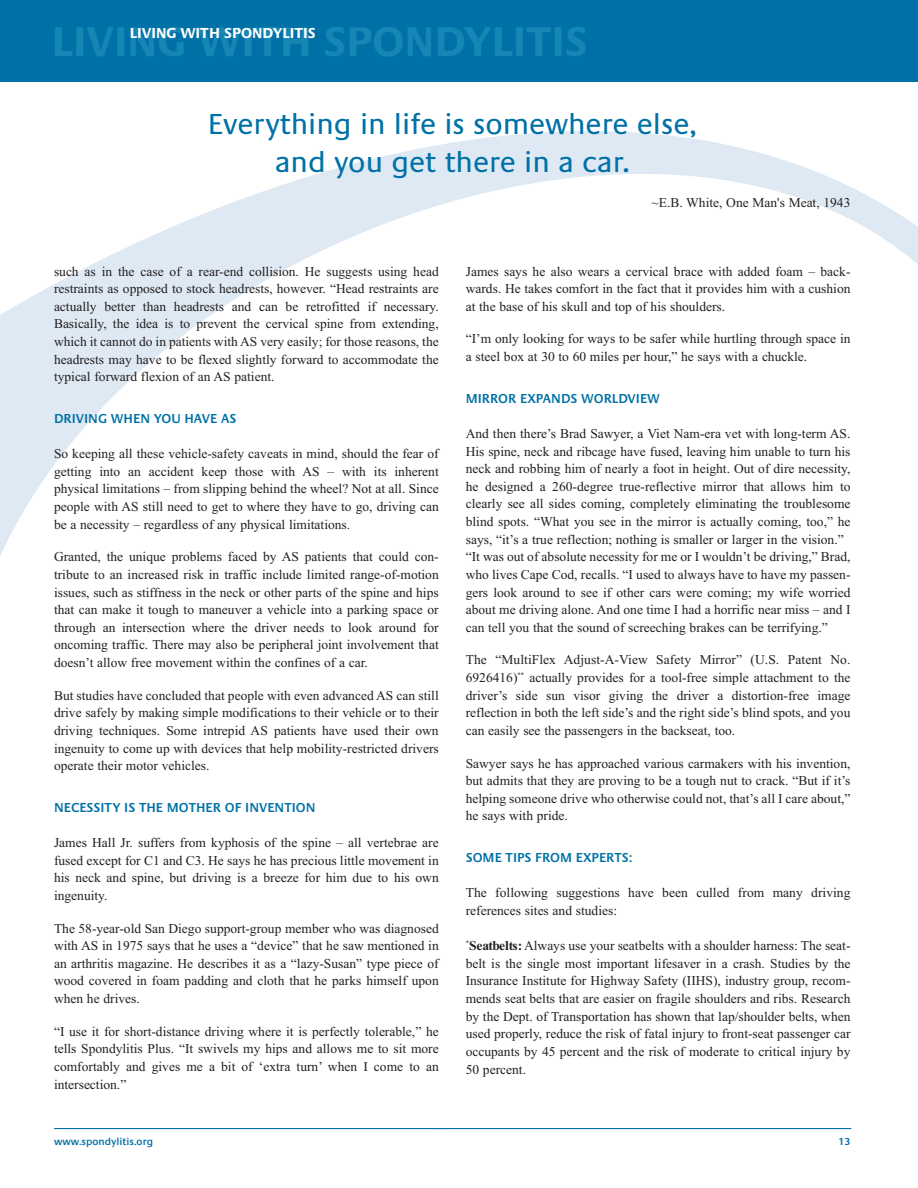
<style>
.page{position:relative;width:918px;height:1188px;background:#fff}
.page>*{position:absolute;margin:0;border:0;box-sizing:border-box;transform-origin:0 0}
.t1{font:700 43.2px "Praxis EF";color:#1686b5}
.t2{font:30px/37.5px "Praxis EF";color:#0071a7;text-align:center}
.t3{font:700 15px "Praxis EF";color:#fff}
.t4{font:13.5px/17.7px "Times New Roman";color:#231f20;text-align:justify}
.t5{font:600 13.5px "Praxis EF";color:#0071a7}
.t6{font:600 10.5px "Praxis EF";color:#0071a7}
.s1{font-weight:700}
</style>
<div class="page">
<svg style="left:0;top:81px;width:918px;height:475px"></svg>
<hr style="left:54px;top:1128px;width:797px;height:1px;background:#0071a7">
<div style="left:0;top:0;width:918px;height:81px;background:#0071a7"></div>
<h1 class="t1" style="left:52px;top:26px;width:538px">LIVING WITH SPONDYLITIS</h1>
<p class="t3" style="left:130px;top:28px;width:188px">LIVING WITH SPONDYLITIS</p>
<h2 class="t2" style="left:208px;top:108px;width:490px">Everything in life is somewhere else, and you get there in a car.</h2>
<p class="t4" style="left:651px;top:193px;width:201px">~E.B. White, One Man's Meat, 1943</p>
<p class="t4" style="left:54px;top:262px;width:386px">such as in the case of a rear-end collision. He suggests using head restraints as opposed to stock headrests, however. “Head restraints are actually better than headrests and can be retrofitted if necessary.<br>Basically, the idea is to prevent the cervical spine from extending, which it cannot do in patients with AS very easily; for those reasons, the headrests may have to be flexed slightly forward to accommodate the typical forward flexion of an AS patient.</p>
<p class="t5" style="left:54px;top:413px;width:184px">DRIVING WHEN YOU HAVE AS</p>
<p class="t4" style="left:54px;top:445px;width:386px">So keeping all these vehicle-safety caveats in mind, should the fear of getting into an accident keep those with AS – with its inherent physical limitations – from slipping behind the wheel? Not at all. Since people with AS still need to get to where they have to go, driving can be a necessity – regardless of any physical limitations.</p>
<p class="t4" style="left:54px;top:548px;width:386px">Granted, the unique problems faced by AS patients that could con&shy;tribute to an increased risk in traffic include limited range-of-motion issues, such as stiffness in the neck or other parts of the spine and hips that can make it tough to maneuver a vehicle into a parking space or through an intersection where the driver needs to look around for oncoming traffic. There may also be peripheral joint involvement that doesn’t allow free movement within the confines of a car.</p>
<p class="t4" style="left:54px;top:686px;width:386px">But studies have concluded that people with even advanced AS can still drive safely by making simple modifications to their vehicle or to their driving techniques. Some intrepid AS patients have used their own ingenuity to come up with devices that help mobility-restricted drivers operate their motor vehicles.</p>
<p class="t5" style="left:54px;top:802px;width:263px">NECESSITY IS THE MOTHER OF INVENTION</p>
<p class="t4" style="left:54px;top:834px;width:386px">James Hall Jr. suffers from kyphosis of the spine – all vertebrae are fused except for C1 and C3. He says he has precious little movement in his neck and spine, but driving is a breeze for him due to his own ingenuity.</p>
<p class="t4" style="left:54px;top:919px;width:386px">The 58-year-old San Diego support-group member who was diagnosed with AS in 1975 says that he uses a “device” that he saw mentioned in an arthritis magazine. He describes it as a “lazy-Susan” type piece of wood covered in foam padding and cloth that he parks himself upon when he drives.</p>
<p class="t4" style="left:54px;top:1022px;width:386px">“I use it for short-distance driving where it is perfectly tolerable,” he tells Spondylitis Plus. “It swivels my hips and allows me to sit more comfortably and gives me a bit of ‘extra turn’ when I come to an intersection.”</p>
<p class="t4" style="left:466px;top:262px;width:386px">James says he also wears a cervical brace with added foam – back&shy;wards. He takes comfort in the fact that it provides him with a cushion at the base of his skull and top of his shoulders.</p>
<p class="t4" style="left:466px;top:330px;width:386px">“I’m only looking for ways to be safer while hurtling through space in a steel box at 30 to 60 miles per hour,” he says with a chuckle.</p>
<p class="t5" style="left:466px;top:393px;width:196px">MIRROR EXPANDS WORLDVIEW</p>
<p class="t4" style="left:466px;top:424px;width:386px;text-align:left">And then there’s Brad Sawyer, a Viet Nam-era vet with long-term AS.<br>His spine, neck and ribcage have fused, leaving him unable to turn his neck and robbing him of nearly a foot in height. Out of dire necessity, he designed a 260-degree true-reflective mirror that allows him to clearly see all sides coming, completely eliminating the troublesome blind spots. “What you see in the mirror is actually coming, too,” he says, “it’s a true reflection; nothing is smaller or larger in the vision.” “It was out of absolute necessity for me or I wouldn’t be driving,” Brad, who lives Cape Cod, recalls. “I used to always have to have my passen&shy;gers look around to see if other cars were coming; my wife worried about me driving alone. And one time I had a horrific near miss – and I can tell you that the sound of screeching brakes can be terrifying.”</p>
<p class="t4" style="left:466px;top:651px;width:386px">The “MultiFlex Adjust-A-View Safety Mirror” (U.S. Patent No.<br>6926416)<sup>**</sup> actually provides for a tool-free simple attachment to the driver’s side sun visor giving the driver a distortion-free image reflection in both the left side’s and the right side’s blind spots, and you can easily see the passengers in the backseat, too.</p>
<p class="t4" style="left:466px;top:754px;width:386px">Sawyer says he has approached various carmakers with his invention, but admits that they are proving to be a tough nut to crack. “But if it’s helping someone drive who otherwise could not, that’s all I care about,” he says with pride.</p>
<p class="t5" style="left:466px;top:853px;width:168px">SOME TIPS FROM EXPERTS:</p>
<p class="t4" style="left:466px;top:884px;width:386px">The following suggestions have been culled from many driving references sites and studies:</p>
<p class="t4" style="left:466px;top:937px;width:386px"><sup>*</sup><span class="s1">Seatbelts:</span>Always use your seatbelts with a shoulder harness: The seat&shy;belt is the single most important lifesaver in a crash. Studies by the Insurance Institute for Highway Safety (IIHS), industry group, recom&shy;mends seat belts that are easier on fragile shoulders and ribs. Research by the Dept. of Transportation has shown that lap/shoulder belts, when used properly, reduce the risk of fatal injury to front-seat passenger car occupants by 45 percent and the risk of moderate to critical injury by 50 percent.</p>
<p class="t6" style="left:54px;top:1137px;width:101px">www.spondylitis.org</p>
<p class="t6" style="left:839px;top:1137px;width:13px">13</p>
</div>
